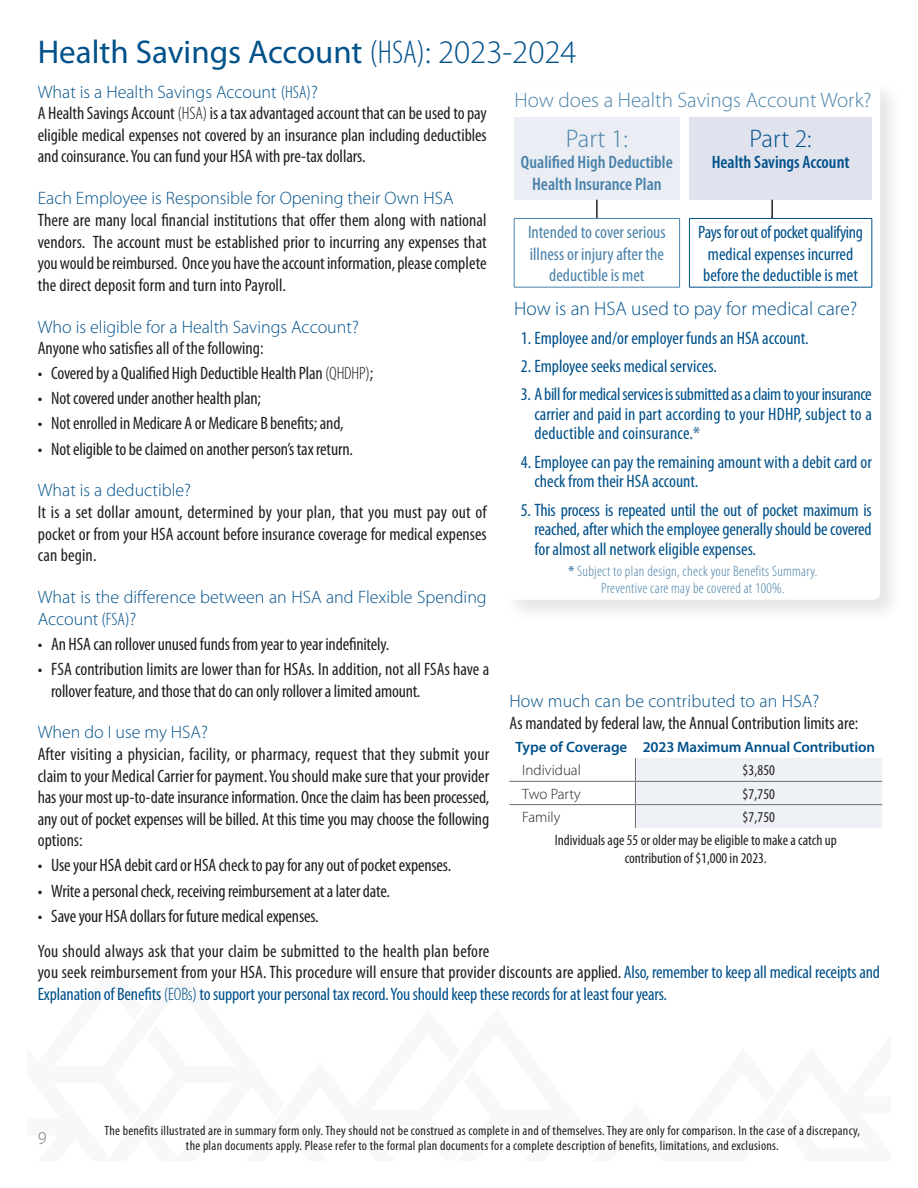
<style>
.page{position:relative;width:918px;height:1188px;background:#fff}
.page>*{position:absolute;margin:0;border:0;box-sizing:border-box;transform-origin:0 0}
.t1{font:33px "Myriad Pro";color:#01518a}
.t2{font:300 25.5px "Myriad Pro";color:#4a82aa}
.t3{font:300 25.5px "Myriad Pro";color:#01518a}
.t4{font:300 21px "Myriad Pro";color:#4a82aa}
.t5{font:300 19.5px "Myriad Pro";color:#01518a}
.t6{font:condensed 18px/21.6px "Myriad Pro";letter-spacing:-.01em;color:#231f20;text-align:justify}
.t7{font:condensed 18px/19.5px "Myriad Pro";color:#01518a}
.t8{font:300 18px/21.6px "Myriad Pro";color:#01518a}
.t9{font:condensed 18px/21.6px "Myriad Pro";color:#4a82aa;text-align:center}
.t10{font:600 condensed 18px/21.6px "Myriad Pro";color:#4a82aa;text-align:center}
.t11{font:600 condensed 18px "Myriad Pro";color:#01518a}
.t12{font:300 18px "Myriad Pro";color:#76787b}
.t13{font:condensed 15px/18px "Myriad Pro";color:#231f20;text-align:center}
.t14{font:300 condensed 15px/16.5px "Myriad Pro";letter-spacing:.02em;color:#4a82aa;text-align:center}
.t15{font:600 15px "Myriad Pro";letter-spacing:-.01em;color:#01518a}
.t16{font:300 15px "Myriad Pro";color:#231f20}
.t17{font:condensed 13.5px/15px "Myriad Pro";letter-spacing:.02em;color:#231f20;text-align:center}
.s1{font-weight:300;font-stretch:condensed}
.s2{font-weight:300}
.s3{font-stretch:condensed}
.s4{color:#01518a}
.s5{font-weight:300;color:#01518a}
.s6{font-weight:700;color:#4a82aa}
.s7{font-weight:700}
</style>
<div class="page">
<div style="left:501px;top:78px;width:404px;height:547px;background:#231f20;opacity:.15"></div>
<div style="left:507px;top:84px;width:373px;height:516px;background:#fff;border-radius:7px"></div>
<div style="left:514px;top:117px;width:166px;height:83px;background:#eaeef4"></div>
<div style="left:689px;top:117px;width:183px;height:83px;background:#e0e3ee"></div>
<svg style="left:596px;top:200px;width:2px;height:18px"></svg>
<svg style="left:771px;top:200px;width:2px;height:18px"></svg>
<hr style="left:689px;top:218px;width:83px;height:1px;background:#01518a">
<hr style="left:689px;top:219px;width:1px;height:68px;background:#01518a">
<hr style="left:772px;top:218px;width:100px;height:1px;background:#01518a">
<hr style="left:872px;top:219px;width:1px;height:68px;background:#01518a">
<hr style="left:689px;top:287px;width:83px;height:1px;background:#01518a">
<hr style="left:772px;top:287px;width:100px;height:1px;background:#01518a">
<hr style="left:514px;top:218px;width:83px;height:1px;background:#4a82aa">
<hr style="left:514px;top:219px;width:1px;height:68px;background:#4a82aa">
<hr style="left:597px;top:218px;width:83px;height:1px;background:#4a82aa">
<hr style="left:679px;top:219px;width:1px;height:68px;background:#4a82aa">
<hr style="left:514px;top:287px;width:83px;height:1px;background:#4a82aa">
<hr style="left:597px;top:287px;width:83px;height:1px;background:#4a82aa">
<svg style="left:509px;top:758px;width:373px;height:70px"></svg>
<p class="t1" style="left:38px;top:31px;width:540px">Health Savings Account <span class="s1">(HSA)</span><span class="s2">: 2023-2024</span></p>
<p class="t8" style="left:38px;top:81px;width:282px">What is a Health Savings Account <span class="s3">(HSA)</span>?</p>
<p class="t6" style="left:38px;top:102px;width:450px">A Health Savings Account <span class="s2">(HSA)</span> is a tax advantaged account that can be used to pay eligible medical expenses not covered by an insurance plan including deductibles and coinsurance. You can fund your HSA with pre-tax dollars.</p>
<p class="t8" style="left:38px;top:187px;width:417px">Each Employee is Responsible for Opening their Own HSA</p>
<p class="t6" style="left:38px;top:209px;width:451px">There are many local financial institutions that offer them along with national vendors. The account must be established prior to incurring any expenses that you would be reimbursed. Once you have the account information, please complete the direct deposit form and turn into Payroll.</p>
<p class="t8" style="left:38px;top:316px;width:323px">Who is eligible for a Health Savings Account?</p>
<p class="t6" style="left:38px;top:337px;width:227px">Anyone who satisfies all of the following:</p>
<p class="t6" style="left:38px;top:362px;width:337px">• Covered by a Qualified High Deductible Health Plan <span class="s2">(QHDHP)</span>;</p>
<p class="t6" style="left:38px;top:387px;width:225px">• Not covered under another health plan;</p>
<p class="t6" style="left:38px;top:413px;width:307px">• Not enrolled in Medicare A or Medicare B benefits; and,</p>
<p class="t6" style="left:38px;top:438px;width:317px">• Not eligible to be claimed on another person’s tax return.</p>
<p class="t8" style="left:38px;top:479px;width:155px">What is a deductible?</p>
<p class="t6" style="left:38px;top:501px;width:450px">It is a set dollar amount, determined by your plan, that you must pay out of pocket or from your HSA account before insurance coverage for medical expenses can begin.</p>
<p class="t8" style="left:38px;top:586px;width:450px">What is the difference between an HSA and Flexible Spending<br>Account <span class="s3">(FSA)</span>?</p>
<p class="t6" style="left:38px;top:633px;width:353px">• An HSA can rollover unused funds from year to year indefinitely.</p>
<p class="t6" style="left:51px;top:658px;width:439px;text-indent:-14px">• FSA contribution limits are lower than for HSAs. In addition, not all FSAs have a rollover feature, and those that do can only rollover a limited amount.</p>
<p class="t8" style="left:38px;top:721px;width:172px">When do I use my HSA?</p>
<p class="t6" style="left:38px;top:743px;width:453px">After visiting a physician, facility, or pharmacy, request that they submit your claim to your Medical Carrier for payment. You should make sure that your provider has your most up-to-date insurance information. Once the claim has been processed, any out of pocket expenses will be billed. At this time you may choose the following options:</p>
<p class="t6" style="left:38px;top:855px;width:415px">• Use your HSA debit card or HSA check to pay for any out of pocket expenses.</p>
<p class="t6" style="left:38px;top:880px;width:354px">• Write a personal check, receiving reimbursement at a later date.</p>
<p class="t6" style="left:38px;top:905px;width:282px">• Save your HSA dollars for future medical expenses.</p>
<p class="t6" style="left:38px;top:940px;width:844px;text-align:left">You should always ask that your claim be submitted to the health plan before<br>you seek reimbursement from your HSA. This procedure will ensure that provider discounts are applied. <span class="s4">Also, remember to keep all medical receipts and<br>Explanation of Benefits</span> <span class="s5">(EOBs)</span> <span class="s4">to support your personal tax record. You should keep these records for at least four years.</span></p>
<p class="t4" style="left:514px;top:87px;width:359px">How does a Health Savings Account Work?</p>
<p class="t2" style="left:566px;top:123px;width:64px">Part 1:</p>
<p class="t10" style="left:521px;top:151px;width:153px">Qualified High Deductible<br>Health Insurance Plan</p>
<p class="t3" style="left:750px;top:123px;width:64px">Part 2:</p>
<p class="t11" style="left:712px;top:151px;width:139px">Health Savings Account</p>
<p class="t9" style="left:528px;top:221px;width:139px">Intended to cover serious illness or injury after the deductible is met</p>
<p class="t7" style="left:698px;top:221px;width:166px;line-height:21.6px">Pays for out of pocket qualifying medical expenses incurred before the deductible is met</p>
<p class="t5" style="left:514px;top:297px;width:345px">How is an HSA used to pay for medical care?</p>
<p class="t7" style="left:521px;top:328px;width:289px">1. Employee and/or employer funds an HSA account.</p>
<p class="t7" style="left:521px;top:356px;width:197px">2. Employee seeks medical services.</p>
<p class="t7" style="left:534px;top:384px;width:339px;text-align:justify;text-indent:-14px">3. A bill for medical services is submitted as a claim to your insurance carrier and paid in part according to your HDHP, subject to a deductible and coinsurance.<span class="s6">*</span></p>
<p class="t7" style="left:534px;top:452px;width:339px;text-indent:-14px">4. Employee can pay the remaining amount with a debit card or check from their HSA account.</p>
<p class="t7" style="left:534px;top:500px;width:339px;text-align:justify;text-indent:-14px">5. This process is repeated until the out of pocket maximum is reached, after which the employee generally should be covered for almost all network eligible expenses.</p>
<p class="t14" style="left:569px;top:563px;width:250px"><span class="s7">*</span> Subject to plan design, check your Benefits Summary.<br>Preventive care may be covered at 100%.</p>
<p class="t8" style="left:509px;top:690px;width:311px">How much can be contributed to an HSA?</p>
<p class="t6" style="left:509px;top:712px;width:350px">As mandated by federal law, the Annual Contribution limits are:</p>
<p class="t15" style="left:515px;top:738px;width:113px">Type of Coverage</p>
<p class="t15" style="left:643px;top:738px;width:234px">2023 Maximum Annual Contribution</p>
<p class="t16" style="left:522px;top:761px;width:60px">Individual</p>
<p class="t13" style="left:743px;top:761px;width:34px">$3,850</p>
<p class="t16" style="left:522px;top:785px;width:60px">Two Party</p>
<p class="t13" style="left:743px;top:784px;width:34px">$7,750</p>
<p class="t16" style="left:522px;top:808px;width:40px">Family</p>
<p class="t13" style="left:743px;top:808px;width:34px">$7,750</p>
<p class="t13" style="left:555px;top:831px;width:284px">Individuals age 55 or older may be eligible to make a catch up contribution of $1,000 in 2023.</p>
<p class="t12" style="left:38px;top:1128px;width:10px">9</p>
<p class="t17" style="left:105px;top:1123px;width:757px">The benefits illustrated are in summary form only. They should not be construed as complete in and of themselves. They are only for comparison. In the case of a discrepancy, the plan documents apply. Please refer to the formal plan documents for a complete description of benefits, limitations, and exclusions.</p>
</div>
